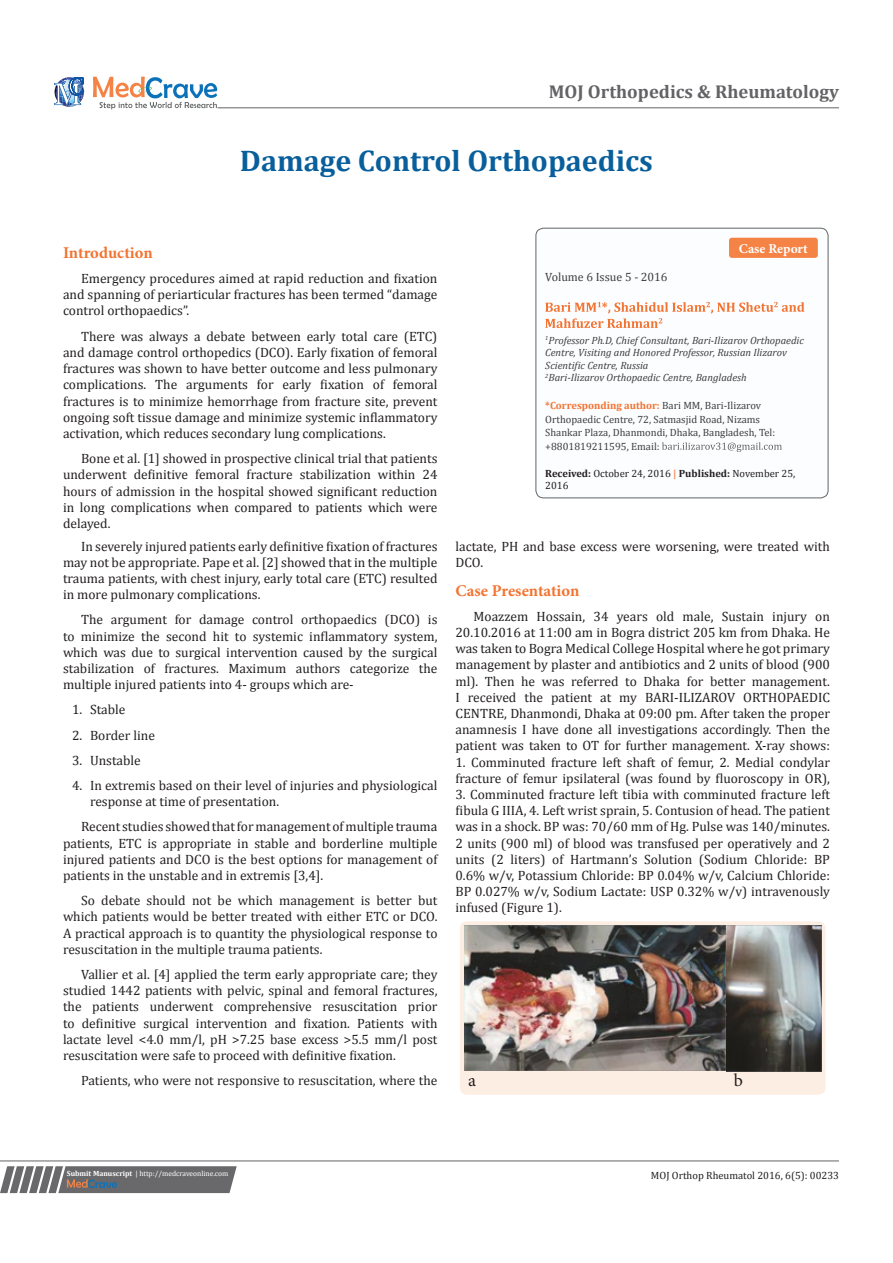
<style>
.page{position:relative;width:893px;height:1263px;background:#fff}
.page>*{position:absolute;margin:0;border:0;box-sizing:border-box;transform-origin:0 0}
.t1{font:700 30px "Cambria";color:#085f9c}
.t2{font:700 18.6px "Cambria";color:#636366}
.t3{font:18px "Minion Pro";color:#231f20}
.t4{font:700 16.5px "Minion Pro";letter-spacing:-.005em;color:#f37331}
.t5{font:13.5px/16.2px "Cambria";color:#231f20;text-align:justify}
.t6{font:700 13.5px "Minion Pro";letter-spacing:.005em;color:#fff}
.t7{font:12px "Cambria";color:#3e3e3f}
.t8{font:italic 10.5px/12.6px "Cambria";color:#3e3e3f}
.t9{font:10.5px/13.5px "Cambria";color:#3e3e3f}
.t10{font:10.5px/12.6px "Cambria";color:#231f20}
.t11{font:7.5px "Cambria";color:#fff}
.s1{font-weight:700;color:#f37331}
.s2{font-weight:700}
.s3{font-weight:700;color:#f58345}
</style>
<div class="page">
<svg style="left:54px;top:77px;width:30px;height:30px"></svg>
<svg style="left:93px;top:77px;width:124px;height:32px"></svg>
<svg style="left:0;top:1166px;width:237px;height:27px;background:#78787a"></svg>
<hr style="left:0;top:1161px;width:839px;height:1px;background:#626465">
<hr style="left:218px;top:108px;width:621px;height:1px;background:#626465">
<div style="left:536px;top:228px;width:292px;height:270px;background:#fbfdfe;border-radius:8px"></div>
<svg style="left:545px;top:302px;width:259px;height:26px"></svg>
<svg style="left:662px;top:442px;width:120px;height:10px"></svg>
<div style="left:535px;top:228px;width:293px;height:270px;border:1px solid #626465;border-radius:8px"></div>
<div style="left:729px;top:238px;width:89px;height:20px;background:#f58345;border-radius:3px"></div>
<div style="left:460px;top:921px;width:366px;height:174px;background:#fdeee3;border-radius:7px"></div>
<img style="left:465px;top:925px;width:357px;height:146px">
<p class="t2" style="left:549px;top:79px;width:292px">MOJ Orthopedics &amp; Rheumatology</p>
<p class="t1" style="left:240px;top:140px;width:415px">Damage Control Orthopaedics</p>
<p class="t4" style="left:63px;top:241px;width:91px">Introduction</p>
<p class="t5" style="left:63px;top:270px;width:376px;text-indent:18px">Emergency procedures aimed at rapid reduction and fixation and spanning of periarticular fractures has been termed “damage control orthopaedics”.</p>
<p class="t5" style="left:63px;top:328px;width:376px;text-indent:18px">There was always a debate between early total care (ETC) and damage control orthopedics (DCO). Early fixation of femoral fractures was shown to have better outcome and less pulmonary complications. The arguments for early fixation of femoral fractures is to minimize hemorrhage from fracture site, prevent ongoing soft tissue damage and minimize systemic inflammatory activation, which reduces secondary lung complications.</p>
<p class="t5" style="left:63px;top:450px;width:376px;text-indent:18px">Bone et al. [1] showed in prospective clinical trial that patients underwent definitive femoral fracture stabilization within 24 hours of admission in the hospital showed significant reduction in long complications when compared to patients which were delayed.</p>
<p class="t5" style="left:63px;top:538px;width:376px;text-indent:18px">In severely injured patients early definitive fixation of fractures may not be appropriate. Pape et al. [2] showed that in the multiple trauma patients, with chest injury, early total care (ETC) resulted in more pulmonary complications.</p>
<p class="t5" style="left:63px;top:612px;width:376px;text-indent:18px">The argument for damage control orthopaedics (DCO) is to minimize the second hit to systemic inflammatory system, which was due to surgical intervention caused by the surgical stabilization of fractures. Maximum authors categorize the multiple injured patients into 4- groups which are-</p>
<p class="t5" style="left:72px;top:702px;width:55px">1. Stable</p>
<p class="t5" style="left:72px;top:727px;width:84px">2. Border line</p>
<p class="t5" style="left:72px;top:752px;width:70px">3. Unstable</p>
<p class="t5" style="left:90px;top:777px;width:349px;text-indent:-18px">4. In extremis based on their level of injuries and physiological response at time of presentation.</p>
<p class="t5" style="left:63px;top:819px;width:376px;text-indent:18px">Recent studies showed that for management of multiple trauma patients, ETC is appropriate in stable and borderline multiple injured patients and DCO is the best options for management of patients in the unstable and in extremis [3,4].</p>
<p class="t5" style="left:63px;top:892px;width:376px;text-indent:18px">So debate should not be which management is better but which patients would be better treated with either ETC or DCO.<br>A practical approach is to quantity the physiological response to resuscitation in the multiple trauma patients.</p>
<p class="t5" style="left:63px;top:966px;width:376px;text-indent:18px">Vallier et al. [4] applied the term early appropriate care; they studied 1442 patients with pelvic, spinal and femoral fractures, the patients underwent comprehensive resuscitation prior to definitive surgical intervention and fixation. Patients with lactate level &lt;4.0 mm/l, pH &gt;7.25 base excess &gt;5.5 mm/l post resuscitation were safe to proceed with definitive fixation.</p>
<p class="t5" style="left:81px;top:1072px;width:358px">Patients, who were not responsive to resuscitation, where the</p>
<p class="t7" style="left:545px;top:270px;width:124px">Volume 6 Issue 5 - 2016</p>
<p class="t6" style="left:739px;top:239px;width:71px">Case Report</p>
<p class="t8" style="left:545px;top:333px;width:260px"><sup>1</sup>Professor Ph.D, Chief Consultant, Bari-Ilizarov Orthopaedic<br>Centre, Visiting and Honored Professor, Russian Ilizarov<br>Scientific Centre, Russia</p>
<p class="t8" style="left:545px;top:371px;width:203px"><sup>2</sup>Bari-Ilizarov Orthopaedic Centre, Bangladesh</p>
<p class="t9" style="left:545px;top:399px;width:231px"><span class="s1">*Corresponding author:</span> Bari MM, Bari-Ilizarov Orthopaedic Centre, 72, Satmasjid Road, Nizams Shankar Plaza, Dhanmondi, Dhaka, Bangladesh, Tel: +8801819211595, Email:</p>
<p class="t10" style="left:545px;top:467px;width:251px"><span class="s2">Received:</span> October 24, 2016 <span class="s3">|</span> <span class="s2">Published:</span> November 25,<br>2016</p>
<p class="t5" style="left:455px;top:538px;width:376px">lactate, PH and base excess were worsening, were treated with<br>DCO.</p>
<p class="t4" style="left:455px;top:579px;width:125px">Case Presentation</p>
<p class="t5" style="left:455px;top:608px;width:376px;text-indent:18px">Moazzem Hossain, 34 years old male, Sustain injury on 20.10.2016 at 11:00 am in Bogra district 205 km from Dhaka. He was taken to Bogra Medical College Hospital where he got primary management by plaster and antibiotics and 2 units of blood (900 ml). Then he was referred to Dhaka for better management.<br>I received the patient at my BARI-ILIZAROV ORTHOPAEDIC CENTRE, Dhanmondi, Dhaka at 09:00 pm. After taken the proper anamnesis I have done all investigations accordingly. Then the patient was taken to OT for further management. X-ray shows:</p>
<p class="t5" style="left:455px;top:754px;width:376px">1. Comminuted fracture left shaft of femur, 2. Medial condylar fracture of femur ipsilateral (was found by fluoroscopy in OR),</p>
<p class="t5" style="left:455px;top:786px;width:376px">3. Comminuted fracture left tibia with comminuted fracture left fibula G IIIA, 4. Left wrist sprain, 5. Contusion of head. The patient was in a shock. BP was: 70/60 mm of Hg. Pulse was 140/minutes.<br>2 units (900 ml) of blood was transfused per operatively and 2 units (2 liters) of Hartmann’s Solution (Sodium Chloride: BP 0.6% w/v, Potassium Chloride: BP 0.04% w/v, Calcium Chloride:<br>BP 0.027% w/v, Sodium Lactate: USP 0.32% w/v) intravenously infused (Figure 1).</p>
<p class="t3" style="left:468px;top:1068px;width:9px">a</p>
<p class="t3" style="left:734px;top:1068px;width:11px">b</p>
<p class="t11" style="left:67px;top:1169px;width:163px"><span class="s2">Submit Manuscript</span> | http://medcraveonline.com</p>
<p class="t10" style="left:651px;top:1168px;width:190px">MOJ Orthop Rheumatol 2016, 6(5): 00233</p>
</div>
